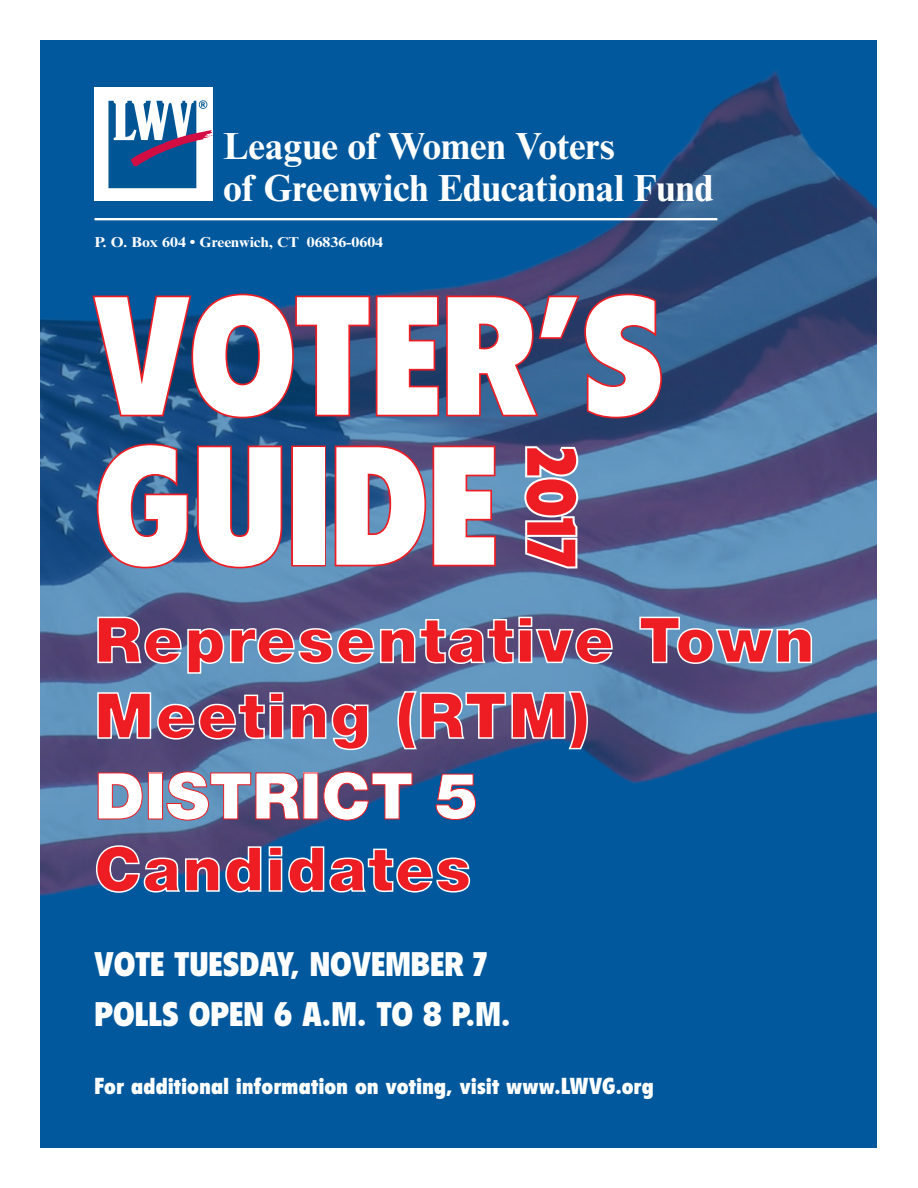
<style>
.page{position:relative;width:918px;height:1188px;background:#fff}
.page>*{position:absolute;margin:0;border:0;box-sizing:border-box;transform-origin:0 0}
.t1{font:900 condensed 165px/150px "Flyer LT Std";color:#fff}
.t2{font:900 condensed 67.65px "Flyer LT Std";color:#ee1d23}
.t3{font:900 64.5px "Helvetica Neue LT Std";color:#fff}
.t4{font:900 63px/75.6px "Helvetica Neue LT Std";letter-spacing:.03em;color:#ee1d23}
.t5{font:900 61.5px "Helvetica Neue LT Std";letter-spacing:.03em;color:#ee1d23}
.t6{font:700 37.8px/41.5px "Times New Roman MT Std";letter-spacing:-.005em;color:#fff}
.t7{font:900 condensed 33.45px/50.1px "Flyer LT Std";color:#fff}
.t8{font:900 condensed 22.8px "Flyer LT Std";letter-spacing:.015em;color:#fff}
.t9{font:700 14.4px "Times New Roman MT Std";color:#fff;scale:1.1 1}
</style>
<div class="page">
<div style="left:40px;top:40px;width:838px;height:940px;background:#01589c"></div>
<img style="left:41px;top:71px;width:836px;height:825px">
<svg style="left:90px;top:292px;width:574px;height:128px;background:#404671"></svg>
<svg style="left:95px;top:442px;width:189px;height:128px;background:#424f7d"></svg>
<div style="left:291px;top:446px;width:35px;height:120px;border:3px solid #ee1d23"></div>
<svg style="left:333px;top:444px;width:165px;height:124px;background:#6b658c"></svg>
<svg style="left:522px;top:444px;width:58px;height:127px;background:#949bb8"></svg>
<hr style="left:94px;top:218px;width:623px;height:2px;background:#fff">
<div style="left:94px;top:88px;width:119px;height:113px;background:#fff"></div>
<svg style="left:108px;top:100px;width:105px;height:88px"></svg>
<svg style="left:97px;top:616px;width:516px;height:58px;background:#6c7da5"></svg>
<svg style="left:639px;top:616px;width:174px;height:49px;background:#7190b5"></svg>
<svg style="left:97px;top:692px;width:187px;height:48px;background:#7180a5"></svg>
<svg style="left:290px;top:703px;width:79px;height:48px;background:#778fb4"></svg>
<svg style="left:397px;top:690px;width:192px;height:61px;background:#697ba3"></svg>
<svg style="left:97px;top:772px;width:46px;height:48px;background:#6c7aa2"></svg>
<div style="left:148px;top:773px;width:15px;height:46px;border:1px solid #ee1d23"></div>
<svg style="left:166px;top:771px;width:135px;height:50px;background:#687198"></svg>
<div style="left:303px;top:773px;width:15px;height:46px;border:1px solid #ee1d23"></div>
<svg style="left:323px;top:771px;width:90px;height:50px"></svg>
<svg style="left:435px;top:773px;width:41px;height:47px"></svg>
<svg style="left:95px;top:845px;width:167px;height:49px"></svg>
<svg style="left:268px;top:846px;width:203px;height:47px"></svg>
<div style="left:40px;top:976px;width:838px;height:172px;background:#01589c"></div>
<h3 class="t6" style="left:223px;top:125px;width:492px">League of Women Voters<br>of Greenwich Educational Fund</h3>
<p class="t9" style="left:94px;top:233px;width:264px">P. O. Box 604 • Greenwich, CT 06836-0604</p>
<h1 class="t1" style="left:94px;top:282px;width:571px">VOTER’S<br>GUIDE</h1>
<h2 class="t2" style="left:591px;top:447px;width:122px;rotate:90deg">2017</h2>
<h3 class="t4" style="left:94px;top:602px;width:722px">Representative Town<br>Meeting (RTM)</h3>
<h3 class="t3" style="left:94px;top:758px;width:385px">DISTRICT 5</h3>
<h3 class="t5" style="left:94px;top:832px;width:378px">Candidates</h3>
<h3 class="t7" style="left:94px;top:939px;width:418px">VOTE TUESDAY, NOVEMBER 7<br>POLLS OPEN 6 A.M. TO 8 P.M.</h3>
<p class="t8" style="left:94px;top:1072px;width:561px">For additional information on voting, visit www.LWVG.org</p>
</div>
